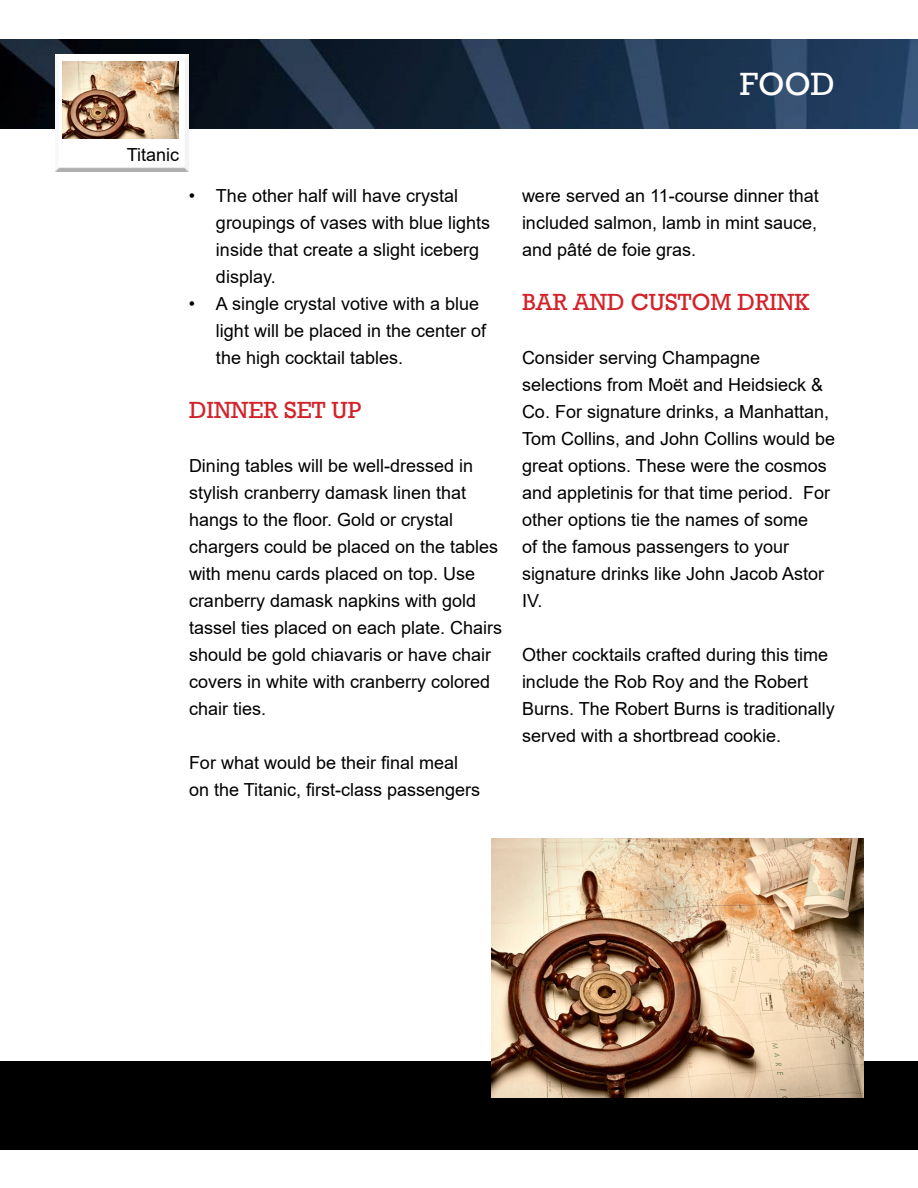
<style>
.page{position:relative;width:918px;height:1188px;background:#fff}
.page>*{position:absolute;margin:0;border:0;box-sizing:border-box;transform-origin:0 0}
.t1{font:33px "Rockwell";color:#fff}
.t2{font:24px "Rockwell";color:#d2232a}
.t3{font:18px/27px "Arial";color:#000}
</style>
<div class="page">
<div style="left:0;top:1061px;width:918px;height:89px;background:#000"></div>
<img style="left:0;top:40px;width:918px;height:88px">
<div style="left:49px;top:48px;width:145px;height:11px;background:#fff;opacity:.75"></div>
<div style="left:49px;top:54px;width:145px;height:119px;background:#000;opacity:.45"></div>
<img style="left:63px;top:62px;width:115px;height:77px">
<img style="left:491px;top:838px;width:373px;height:259px">
<h1 class="t1" style="left:740px;top:64px;width:97px">FOOD</h1>
<p class="t3" style="left:127px;top:141px;width:54px">Titanic</p>
<p class="t3" style="left:216px;top:182px;width:276px;text-indent:-27px">• The other half will have crystal groupings of vases with blue lights inside that create a slight iceberg display.</p>
<p class="t3" style="left:216px;top:290px;width:272px;text-indent:-27px">• A single crystal votive with a blue light will be placed in the center of the high cocktail tables.</p>
<h2 class="t2" style="left:189px;top:396px;width:174px">DINNER SET UP</h2>
<p class="t3" style="left:189px;top:452px;width:315px">Dining tables will be well-dressed in stylish cranberry damask linen that hangs to the floor. Gold or crystal chargers could be placed on the tables with menu cards placed on top. Use cranberry damask napkins with gold tassel ties placed on each plate. Chairs should be gold chiavaris or have chair covers in white with cranberry colored chair ties.</p>
<p class="t3" style="left:189px;top:749px;width:293px">For what would be their final meal on the Titanic, first-class passengers</p>
<p class="t3" style="left:522px;top:182px;width:298px;text-align:justify">were served an 11-course dinner that included salmon, lamb in mint sauce, and pâté de foie gras.</p>
<h2 class="t2" style="left:522px;top:288px;width:289px">BAR AND CUSTOM DRINK</h2>
<p class="t3" style="left:522px;top:344px;width:315px">Consider serving Champagne selections from Moët and Heidsieck &amp;<br>Co. For signature drinks, a Manhattan,<br>Tom Collins, and John Collins would be great options. These were the cosmos and appletinis for that time period. For other options tie the names of some<br>of the famous passengers to your signature drinks like John Jacob Astor<br>IV.</p>
<p class="t3" style="left:522px;top:641px;width:314px">Other cocktails crafted during this time include the Rob Roy and the Robert Burns. The Robert Burns is traditionally served with a shortbread cookie.</p>
</div>
